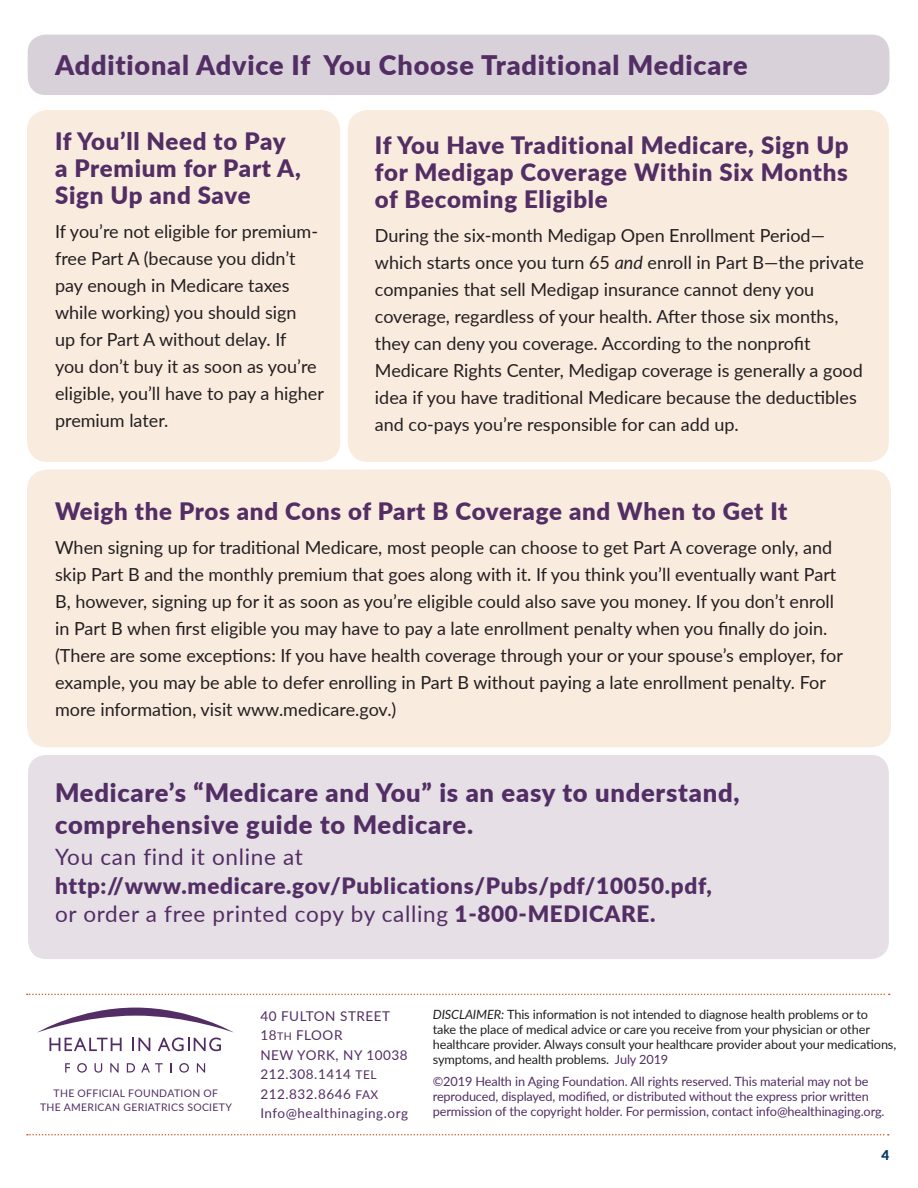
<style>
.page{position:relative;width:918px;height:1188px;background:#fff}
.page>*{position:absolute;margin:0;border:0;box-sizing:border-box;transform-origin:0 0}
.t1{font:900 27px "Lato";letter-spacing:.03em;color:#522e64}
.t2{font:900 25.5px/31.5px "Lato";letter-spacing:.03em;color:#522e64}
.t3{font:900 24px/27px "Lato";letter-spacing:.03em;color:#522e64;text-align:justify}
.t4{font:22.5px "Lato";letter-spacing:.03em;color:#522e64}
.t5{font:900 22.5px "Lato";letter-spacing:.03em;color:#522e64}
.t6{font:18px/27px "Lato";color:#231f20}
.t7{font:13.5px/19.5px "Lato";letter-spacing:.04em;color:#522e64}
.t8{font:900 13.5px "Lato";color:#083a5f}
.t9{font:12.75px/15px "Lato";letter-spacing:-.01em;color:#231f20}
.t10{font:12.75px/15px "Lato";letter-spacing:-.01em;color:#522e64}
.t11{font:10.5px/14.4px "Lato";letter-spacing:.03em;color:#522e64;text-align:center}
.s1{font-style:italic}
.s2{font-weight:900}
.s3{font-size:10.5px}
.s4{font-size:12px}
.s5{color:#522e64}
</style>
<div class="page">
<div style="left:27px;top:470px;width:864px;height:277px;background:#faebdf;border-radius:20px"></div>
<div style="left:348px;top:110px;width:541px;height:352px;background:#faebdf;border-radius:20px"></div>
<div style="left:27px;top:110px;width:313px;height:352px;background:#faebdf;border-radius:20px"></div>
<div style="left:28px;top:35px;width:861px;height:60px;background:#d9d1da;border-radius:18px"></div>
<div style="left:28px;top:755px;width:861px;height:204px;background:#e6dfe6;border-radius:18px"></div>
<svg style="left:65px;top:1063px;width:5px;height:10px"></svg>
<svg style="left:77px;top:1063px;width:10px;height:10px"></svg>
<svg style="left:95px;top:1063px;width:7px;height:10px"></svg>
<svg style="left:110px;top:1063px;width:9px;height:10px"></svg>
<svg style="left:127px;top:1063px;width:8px;height:10px"></svg>
<svg style="left:141px;top:1063px;width:22px;height:10px"></svg>
<svg style="left:179px;top:1063px;width:10px;height:10px"></svg>
<svg style="left:197px;top:1063px;width:8px;height:10px"></svg>
<svg style="left:37px;top:1008px;width:197px;height:43px"></svg>
<svg style="left:27px;top:1134px;width:862px;height:2px"></svg>
<svg style="left:27px;top:994px;width:863px;height:1px"></svg>
<p class="t1" style="left:55px;top:45px;width:694px">Additional Advice If You Choose Traditional Medicare</p>
<p class="t3" style="left:55px;top:127px;width:247px;text-align:left">If You’ll Need to Pay a Premium for Part A,<br>Sign Up and Save</p>
<p class="t6" style="left:55px;top:217px;width:270px">If you’re not eligible for premium&shy;free Part A (because you didn’t pay enough in Medicare taxes while working) you should sign<br>up for Part A without delay. If<br>you don’t buy it as soon as you’re eligible, you’ll have to pay a higher premium later.</p>
<p class="t3" style="left:375px;top:131px;width:475px">If You Have Traditional Medicare, Sign Up for Medigap Coverage Within Six Months of Becoming Eligible</p>
<p class="t6" style="left:375px;top:221px;width:491px">During the six-month Medigap Open Enrollment Period— which starts once you turn 65 <span class="s1">and</span> enroll in Part B—the private companies that sell Medigap insurance cannot deny you coverage, regardless of your health. After those six months, they can deny you coverage. According to the nonprofit Medicare Rights Center, Medigap coverage is generally a good idea if you have traditional Medicare because the deductibles and co-pays you’re responsible for can add up.</p>
<p class="t3" style="left:55px;top:497px;width:734px">Weigh the Pros and Cons of Part B Coverage and When to Get It</p>
<p class="t6" style="left:55px;top:533px;width:790px">When signing up for traditional Medicare, most people can choose to get Part A coverage only, and skip Part B and the monthly premium that goes along with it. If you think you’ll eventually want Part B, however, signing up for it as soon as you’re eligible could also save you money. If you don’t enroll in Part B when first eligible you may have to pay a late enrollment penalty when you finally do join. (There are some exceptions: If you have health coverage through your or your spouse’s employer, for example, you may be able to defer enrolling in Part B without paying a late enrollment penalty. For more information, visit www.medicare.gov.)</p>
<p class="t2" style="left:55px;top:776px;width:686px">Medicare’s “Medicare and You” is an easy to understand, comprehensive guide to Medicare.</p>
<p class="t4" style="left:55px;top:841px;width:249px">You can find it online at</p>
<p class="t5" style="left:55px;top:869px;width:658px">http://www.medicare.gov/Publications/Pubs/pdf/10050.pdf,</p>
<p class="t4" style="left:55px;top:898px;width:602px">or order a free printed copy by calling <span class="s2">1-800-MEDICARE.</span></p>
<p class="t11" style="left:40px;top:1085px;width:193px">THE OFFICIAL FOUNDATION OF<br>THE AMERICAN GERIATRICS SOCIETY</p>
<p class="t7" style="left:260px;top:1006px;width:131px">40 FULTON STREET<br>18<span class="s3">TH</span> FLOOR</p>
<p class="t7" style="left:260px;top:1045px;width:149px">NEW YORK, NY 10038</p>
<p class="t7" style="left:260px;top:1064px;width:118px">212.308.1414 <span class="s4">TEL</span></p>
<p class="t7" style="left:260px;top:1084px;width:120px">212.832.8646 <span class="s4">FAX</span></p>
<p class="t7" style="left:260px;top:1103px;width:149px">Info@healthinaging.org</p>
<p class="t9" style="left:433px;top:1007px;width:465px"><span class="s1">DISCLAIMER:</span> This information is not intended to diagnose health problems or to<br>take the place of medical advice or care you receive from your physician or other healthcare provider. Always consult your healthcare provider about your medications, symptoms, and health problems. <span class="s5">July 2019</span></p>
<p class="t10" style="left:433px;top:1073px;width:453px">©2019 Health in Aging Foundation. All rights reserved. This material may not be reproduced, displayed, modified, or distributed without the express prior written permission of the copyright holder. For permission, contact info@healthinaging.org.</p>
<p class="t8" style="left:882px;top:1145px;width:9px">4</p>
</div>
